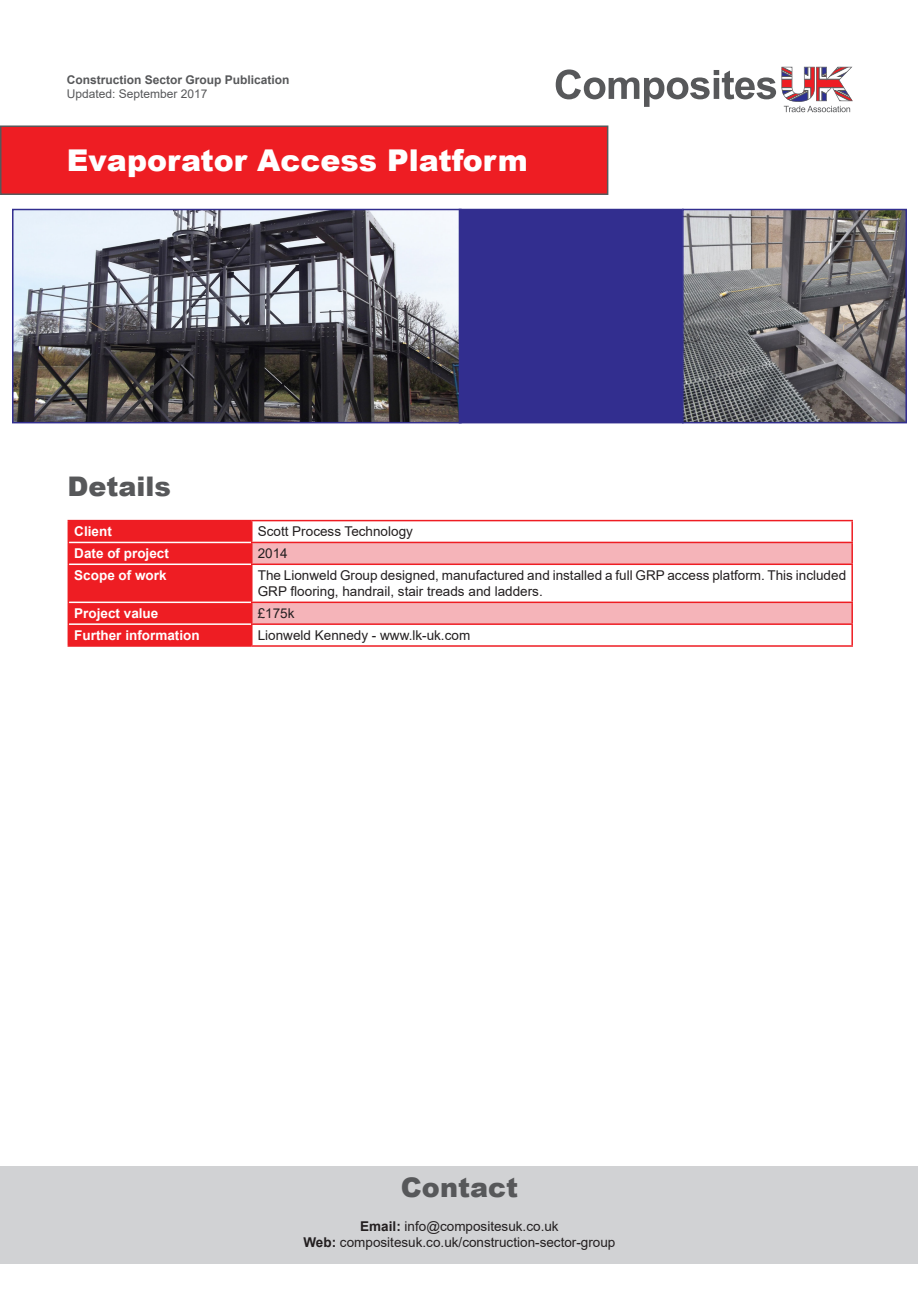
<style>
.page{position:relative;width:919px;height:1289px;background:#fff}
.page>*{position:absolute;margin:0;border:0;box-sizing:border-box;transform-origin:0 0}
.t1{font:900 30px "Arial";color:#fff}
.t2{font:900 27px "Arial";color:#57585a}
.t3{font:13.5px/16.2px "Arial";color:#231f20}
.t4{font:700 13.5px "Arial";color:#fff}
.t5{font:700 12px "Arial";color:#57585a}
.t6{font:12px "Arial";color:#57585a}
.s1{font-weight:700}
</style>
<div class="page">
<svg style="left:555px;top:67px;width:297px;height:45px"></svg>
<div style="left:1px;top:126px;width:606px;height:68px;background:#ee1d23"></div>
<div style="left:0;top:125px;width:608px;height:70px;border:2px solid #57585a"></div>
<img style="left:15px;top:212px;width:443px;height:208px">
<div style="left:12px;top:209px;width:449px;height:214px;border:2px solid #322e8f"></div>
<div style="left:458px;top:209px;width:225px;height:214px;background:#322e8f"></div>
<img style="left:685px;top:212px;width:218px;height:208px">
<div style="left:682px;top:209px;width:224px;height:214px;border:2px solid #322e8f"></div>
<svg style="left:252px;top:521px;width:599px;height:124px"></svg>
<svg style="left:252px;top:543px;width:599px;height:80px;fill:#f5b4b9"></svg>
<hr style="left:252px;top:520px;width:600px;height:1px;background:#ee1d23">
<hr style="left:251px;top:541px;width:601px;height:2px;background:#ee1d23">
<svg style="left:851px;top:521px;width:1px;height:42px"></svg>
<hr style="left:251px;top:563px;width:601px;height:2px;background:#ee1d23">
<hr style="left:851px;top:565px;width:1px;height:36px;background:#ee1d23">
<hr style="left:251px;top:601px;width:601px;height:2px;background:#ee1d23">
<hr style="left:251px;top:623px;width:601px;height:2px;background:#ee1d23">
<svg style="left:851px;top:603px;width:1px;height:42px"></svg>
<hr style="left:252px;top:645px;width:600px;height:1px;background:#ee1d23">
<div style="left:68px;top:521px;width:184px;height:124px;background:#ee1d23"></div>
<hr style="left:68px;top:645px;width:184px;height:1px;background:#ee1d23">
<hr style="left:69px;top:623px;width:182px;height:2px;background:#fff">
<hr style="left:68px;top:520px;width:184px;height:1px;background:#ee1d23">
<div style="left:1px;top:1166px;width:917px;height:97px;background:#d1d2d4"></div>
<p class="t5" style="left:67px;top:71px;width:224px">Construction Sector Group Publication</p>
<p class="t6" style="left:67px;top:86px;width:142px">Updated: September 2017</p>
<p class="t1" style="left:67px;top:138px;width:462px">Evaporator Access Platform</p>
<p class="t2" style="left:68px;top:466px;width:105px">Details</p>
<p class="t4" style="left:74px;top:522px;width:39px">Client</p>
<p class="t3" style="left:258px;top:523px;width:157px">Scott Process Technology</p>
<p class="t4" style="left:74px;top:544px;width:96px">Date of project</p>
<p class="t3" style="left:258px;top:545px;width:32px">2014</p>
<p class="t4" style="left:74px;top:566px;width:94px">Scope of work</p>
<p class="t3" style="left:258px;top:567px;width:590px">The Lionweld Group designed, manufactured and installed a full GRP access platform. This included<br>GRP flooring, handrail, stair treads and ladders.</p>
<p class="t4" style="left:74px;top:604px;width:86px">Project value</p>
<p class="t3" style="left:258px;top:605px;width:38px">£175k</p>
<p class="t4" style="left:74px;top:625px;width:127px">Further information</p>
<p class="t3" style="left:258px;top:627px;width:214px">Lionweld Kennedy - www.lk-uk.com</p>
<p class="t2" style="left:401px;top:1167px;width:119px">Contact</p>
<p class="t3" style="left:360px;top:1217px;width:200px"><span class="s1">Email:</span> info@compositesuk.co.uk</p>
<p class="t3" style="left:303px;top:1234px;width:313px"><span class="s1">Web:</span> compositesuk.co.uk/construction-sector-group</p>
</div>
